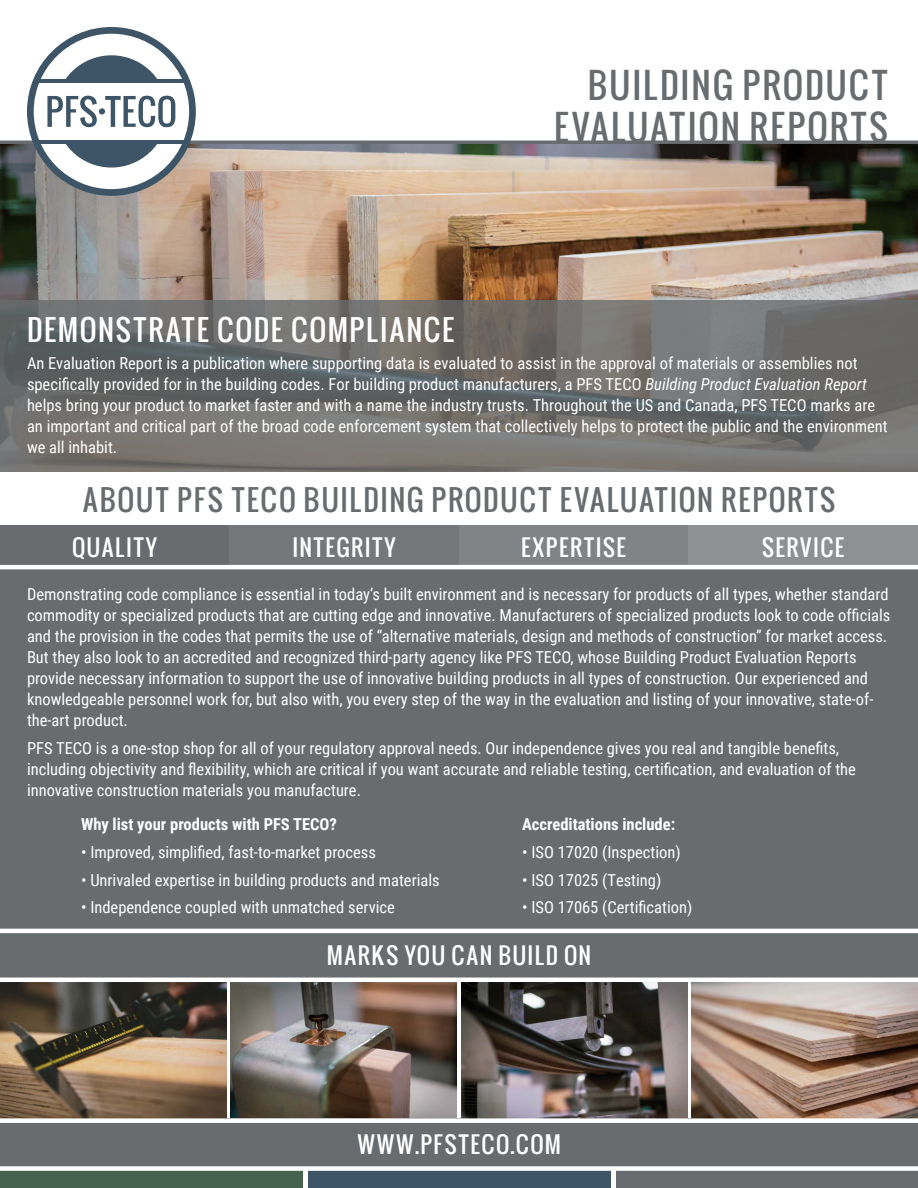
<style>
.page{position:relative;width:918px;height:1188px;background:#fff}
.page>*{position:absolute;margin:0;border:0;box-sizing:border-box;transform-origin:0 0}
.t1{font:34.5px/41.4px "Oswald";letter-spacing:.05em;color:#686c6e;text-align:right}
.t2{font:28.5px "Oswald";letter-spacing:.05em;color:#686c6e}
.t3{font:28.5px "Oswald";letter-spacing:.05em;color:#fff}
.t4{font:22.5px "Oswald";letter-spacing:.05em;color:#fff}
.t5{font:16.5px/21px "Roboto Condensed";color:#fff}
.t6{font:700 16.5px "Roboto Condensed";color:#fff}
.s1{font-style:italic}
</style>
<div class="page">
<img style="left:231px;top:982px;width:226px;height:136px">
<div style="left:0;top:566px;width:918px;height:414px;background:#686c6e"></div>
<div style="left:0;top:1118px;width:918px;height:51px;background:#686c6e"></div>
<div style="left:0;top:525px;width:230px;height:41px;background:#686c6e"></div>
<div style="left:230px;top:525px;width:229px;height:41px;background:#74787a"></div>
<div style="left:459px;top:525px;width:229px;height:41px;background:#808486"></div>
<div style="left:688px;top:525px;width:230px;height:41px;background:#8d9193"></div>
<img style="left:0;top:144px;width:918px;height:156px">
<div style="left:0;top:1169px;width:302px;height:19px;background:#45634f"></div>
<div style="left:308px;top:1169px;width:302px;height:19px;background:#3d5567"></div>
<div style="left:616px;top:1169px;width:302px;height:19px;background:#686c6e"></div>
<hr style="left:186px;top:141px;width:732px;height:3px;background:#686c6e">
<hr style="left:0;top:141px;width:38px;height:3px;background:#686c6e">
<svg style="left:0;top:300px;width:918px;height:171px;background:#6e6e6d"></svg>
<img style="left:461px;top:982px;width:226px;height:136px">
<div style="left:27px;top:27px;width:169px;height:169px;background:#3d5567;border-radius:50%"></div>
<div style="left:34px;top:34px;width:155px;height:155px;background:#fff;border-radius:50%"></div>
<svg style="left:33px;top:48px;width:157px;height:126px"></svg>
<div style="left:99px;top:108px;width:6px;height:7px;background:#3d5567;border-radius:50%"></div>
<hr style="left:39px;top:79px;width:145px;height:3px;background:#3d5567">
<hr style="left:39px;top:141px;width:145px;height:3px;background:#3d5567">
<img style="left:692px;top:982px;width:226px;height:136px">
<img style="left:0;top:982px;width:226px;height:136px">
<hr style="left:0;top:565px;width:918px;height:4px;background:#fff">
<hr style="left:0;top:978px;width:918px;height:4px;background:#fff">
<hr style="left:0;top:929px;width:918px;height:4px;background:#fff">
<div style="left:0;top:1118px;width:918px;height:5px;background:#fff"></div>
<div style="left:0;top:1166px;width:918px;height:5px;background:#fff"></div>
<p class="t1" style="left:554px;top:64px;width:336px">BUILDING PRODUCT<br>EVALUATION REPORTS</p>
<p class="t3" style="left:27px;top:308px;width:429px">DEMONSTRATE CODE COMPLIANCE</p>
<p class="t5" style="left:27px;top:352px;width:862px">An Evaluation Report is a publication where supporting data is evaluated to assist in the approval of materials or assemblies not specifically provided for in the building codes. For building product manufacturers, a PFS TECO <span class="s1">Building Product Evaluation Report </span>helps bring your product to market faster and with a name the industry trusts. Throughout the US and Canada, PFS TECO marks are an important and critical part of the broad code enforcement system that collectively helps to protect the public and the environment we all inhabit.</p>
<p class="t2" style="left:82px;top:478px;width:755px">ABOUT PFS TECO BUILDING PRODUCT EVALUATION REPORTS</p>
<p class="t4" style="left:72px;top:530px;width:87px">QUALITY</p>
<p class="t4" style="left:292px;top:530px;width:105px">INTEGRITY</p>
<p class="t4" style="left:521px;top:530px;width:107px">EXPERTISE</p>
<p class="t4" style="left:762px;top:530px;width:84px">SERVICE</p>
<p class="t5" style="left:27px;top:584px;width:865px">Demonstrating code compliance is essential in today’s built environment and is necessary for products of all types, whether standard commodity or specialized products that are cutting edge and innovative. Manufacturers of specialized products look to code officials and the provision in the codes that permits the use of “alternative materials, design and methods of construction” for market access.<br>But they also look to an accredited and recognized third-party agency like PFS TECO, whose Building Product Evaluation Reports provide necessary information to support the use of innovative building products in all types of construction. Our experienced and knowledgeable personnel work for, but also with, you every step of the way in the evaluation and listing of your innovative, state-of&shy;the-art product.</p>
<p class="t5" style="left:27px;top:737px;width:830px">PFS TECO is a one-stop shop for all of your regulatory approval needs. Our independence gives you real and tangible benefits, including objectivity and flexibility, which are critical if you want accurate and reliable testing, certification, and evaluation of the innovative construction materials you manufacture.</p>
<p class="t6" style="left:81px;top:813px;width:257px">Why list your products with PFS TECO?</p>
<p class="t5" style="left:81px;top:841px;width:296px">• Improved, simplified, fast-to-market process</p>
<p class="t5" style="left:81px;top:869px;width:360px">• Unrivaled expertise in building products and materials</p>
<p class="t5" style="left:81px;top:896px;width:315px">• Independence coupled with unmatched service</p>
<p class="t6" style="left:522px;top:813px;width:155px">Accreditations include:</p>
<p class="t5" style="left:522px;top:841px;width:160px">• ISO 17020 (Inspection)</p>
<p class="t5" style="left:522px;top:869px;width:141px">• ISO 17025 (Testing)</p>
<p class="t5" style="left:522px;top:896px;width:172px">• ISO 17065 (Certification)</p>
<p class="t4" style="left:327px;top:938px;width:266px">MARKS YOU CAN BUILD ON</p>
<p class="t4" style="left:357px;top:1127px;width:205px">WWW.PFSTECO.COM</p>
</div>
